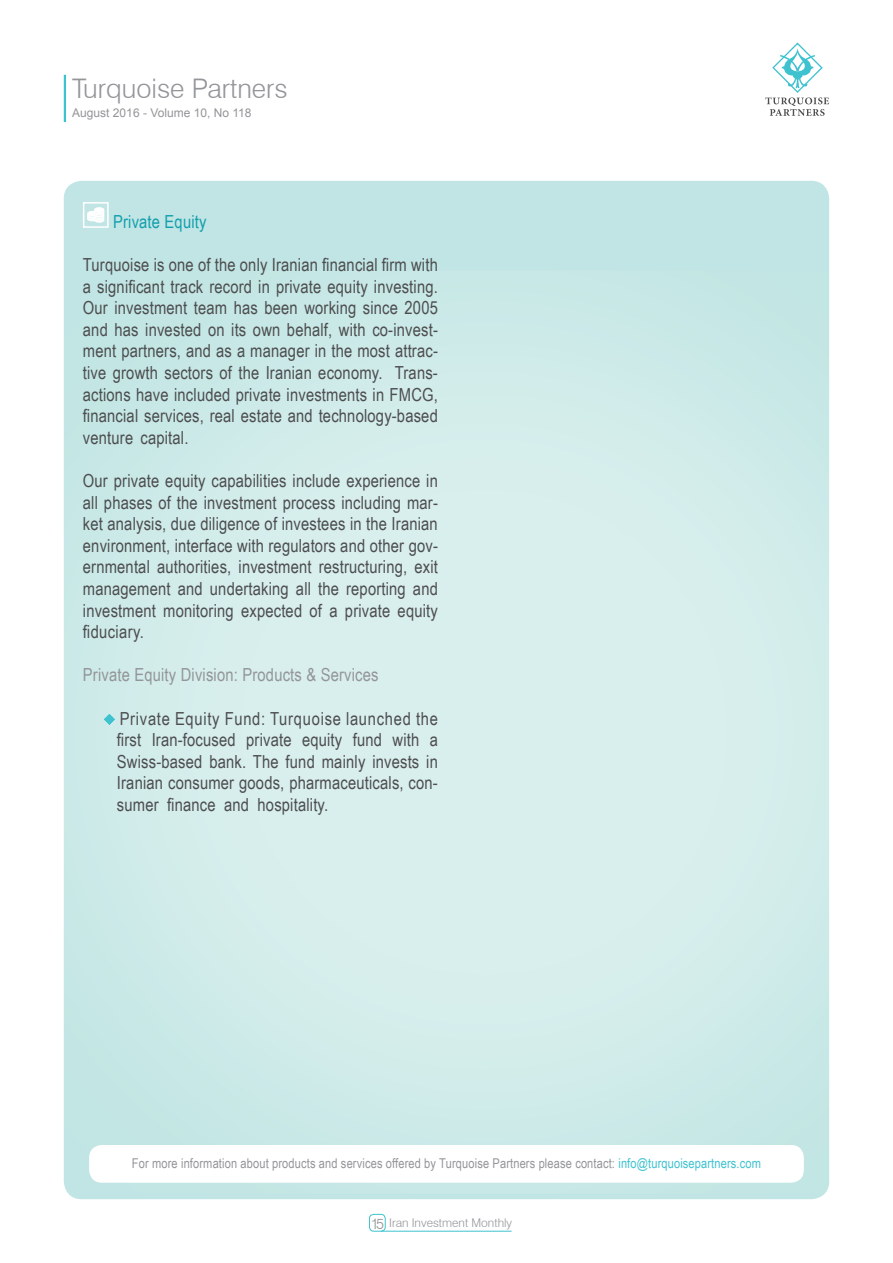
<style>
.page{position:relative;width:893px;height:1263px;background:#fff}
.page>*{position:absolute;margin:0;border:0;box-sizing:border-box;transform-origin:0 0}
.t1{font:300 27px "Swiss 721 BT";color:#939598}
.t2{font:18px/21.6px "Arial Narrow";letter-spacing:.01em;color:#4d4d4f;text-align:justify}
.t3{font:18px "Arial Narrow";letter-spacing:.01em;color:#939598}
.t4{font:18px/21.6px "Arial Narrow";letter-spacing:.04em;color:#4d4d4f;text-align:right}
.t5{font:18px "Arial Narrow";letter-spacing:.01em;color:#129fad}
.t6{font:300 15px "Swiss 721 BT";color:#939598}
.t7{font:13.5px "Arial Narrow";letter-spacing:.01em;color:#939598}
.t8{font:12px "Arial";color:#939598}
.t9{font:300 12px "Swiss 721 BT";color:#939598}
.s1{color:#3ec2cf}
</style>
<div class="page">
<div style="left:369px;top:1214px;width:16px;height:17px;border:1px solid #3ec2cf;border-radius:4px"></div>
<hr style="left:381px;top:1231px;width:131px;height:1px;background:#3ec2cf">
<hr style="left:64px;top:75px;width:2px;height:47px;background:#3ec2cf">
<svg style="left:765px;top:42px;width:64px;height:74px"></svg>
<svg style="left:87px;top:207px;width:17px;height:15px"></svg>
<div style="left:83px;top:202px;width:26px;height:26px;border:2px solid #fff"></div>
<svg style="left:104px;top:714px;width:11px;height:11px"></svg>
<h1 class="t1" style="left:72px;top:72px;width:217px">Turquoise Partners</h1>
<p class="t8" style="left:72px;top:105px;width:181px">August 2016 - Volume 10, No 118</p>
<p class="t5" style="left:113px;top:208px;width:95px">Private Equity</p>
<p class="t2" style="left:83px;top:253px;width:356px">Turquoise is one of the only Iranian financial firm with a significant track record in private equity investing.<br>Our investment team has been working since 2005</p>
<p class="t2" style="left:83px;top:318px;width:356px">and has invested on its own behalf, with co-invest-</p>
<p class="t2" style="left:83px;top:340px;width:356px">ment partners, and as a manager in the most attrac-</p>
<p class="t2" style="left:83px;top:361px;width:301px">tive growth sectors of the Iranian economy.</p>
<p class="t2" style="left:395px;top:361px;width:45px">Trans-</p>
<p class="t2" style="left:83px;top:383px;width:356px">actions have included private investments in FMCG,</p>
<p class="t2" style="left:83px;top:404px;width:356px">financial services, real estate and technology-based venture capital.</p>
<p class="t2" style="left:83px;top:469px;width:357px">Our private equity capabilities include experience in</p>
<p class="t2" style="left:83px;top:512px;width:356px">ket analysis, due diligence of investees in the Iranian</p>
<p class="t2" style="left:83px;top:491px;width:356px">all phases of the investment process including mar-</p>
<p class="t2" style="left:83px;top:534px;width:356px">environment, interface with regulators and other gov-</p>
<p class="t2" style="left:83px;top:577px;width:357px">management and undertaking all the reporting and investment monitoring expected of a private equity fiduciary.</p>
<p class="t3" style="left:83px;top:662px;width:297px">Private Equity Division: Products &amp; Services</p>
<p class="t4" style="left:120px;top:707px;width:320px">Private Equity Fund: Turquoise launched the a</p>
<p class="t2" style="left:83px;top:556px;width:357px">ernmental authorities, investment restructuring, exit</p>
<p class="t2" style="left:117px;top:728px;width:323px">first<br>Swiss-based bank. The fund mainly invests in</p>
<p class="t2" style="left:258px;top:793px;width:72px">hospitality.</p>
<p class="t2" style="left:152px;top:728px;width:86px">Iran-focused</p>
<p class="t2" style="left:353px;top:728px;width:31px">fund</p>
<p class="t2" style="left:246px;top:728px;width:47px">private</p>
<p class="t2" style="left:302px;top:728px;width:42px">equity</p>
<p class="t2" style="left:392px;top:728px;width:28px">with</p>
<p class="t2" style="left:117px;top:772px;width:322px">Iranian consumer goods, pharmaceuticals, con-</p>
<p class="t2" style="left:167px;top:793px;width:50px">finance</p>
<p class="t2" style="left:224px;top:793px;width:26px">and</p>
<p class="t2" style="left:117px;top:793px;width:43px">sumer</p>
<p class="t7" style="left:132px;top:1153px;width:631px">For more information about products and services offered by Turquoise Partners please contact: <span class="s1">info@turquoisepartners.com</span></p>
<p class="t6" style="left:371px;top:1214px;width:15px">15</p>
<p class="t9" style="left:389px;top:1216px;width:125px">Iran Investment Monthly</p>
</div>
